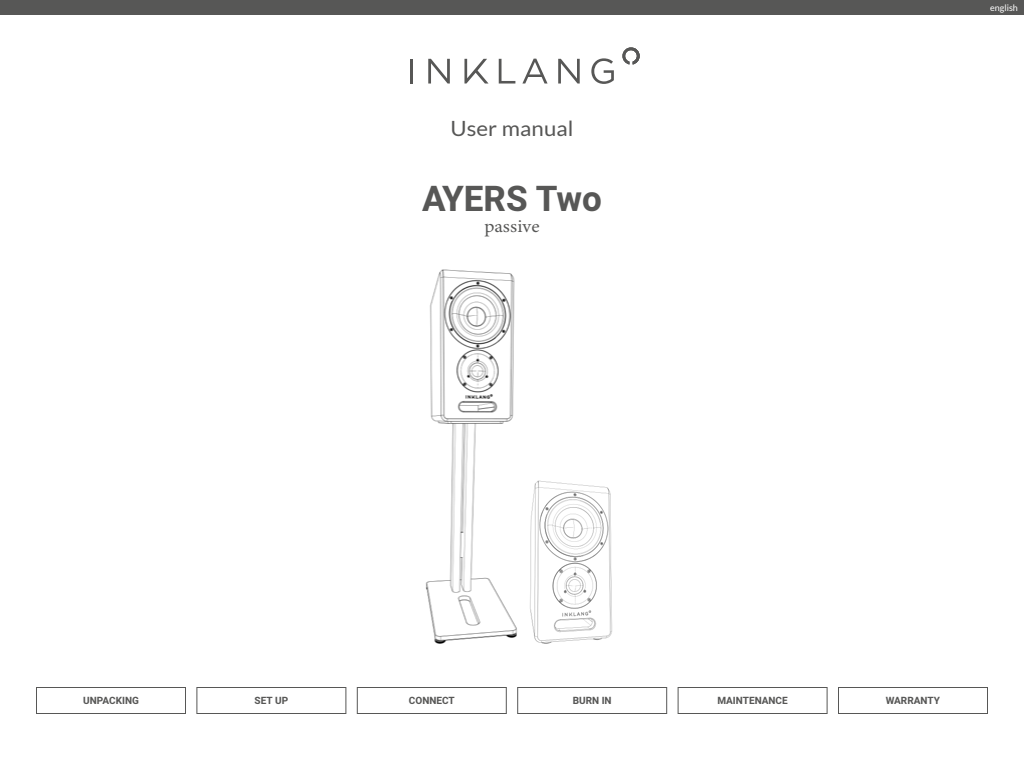
<style>
.page{position:relative;width:1024px;height:768px;background:#fff}
.page>*{position:absolute;margin:0;border:0;box-sizing:border-box;transform-origin:0 0}
.t1{font:700 35px "Heebo";color:#575756}
.t2{font:21px "Lato";letter-spacing:.005em;color:#575756;scale:1.06 1}
.t3{font:18px "Minion Variable Concept";letter-spacing:.005em;color:#575756;scale:1.06 1}
.t4{font:700 10px "Heebo";color:#575756}
.t5{font:9px "Lato";color:#fff}
</style>
<div class="page">
<img style="left:425px;top:269px;width:92px;height:375px">
<img style="left:530px;top:480px;width:82px;height:164px">
<hr style="left:410px;top:59px;width:3px;height:25px;background:#575756">
<svg style="left:428px;top:59px;width:22px;height:25px"></svg>
<svg style="left:499px;top:59px;width:16px;height:25px"></svg>
<svg style="left:522px;top:59px;width:26px;height:25px"></svg>
<svg style="left:591px;top:58px;width:23px;height:26px"></svg>
<svg style="left:464px;top:59px;width:25px;height:25px"></svg>
<svg style="left:558px;top:59px;width:22px;height:25px"></svg>
<svg style="left:622px;top:47px;width:18px;height:17px"></svg>
<div style="left:0;top:0;width:1024px;height:15px;background:#575756"></div>
<div style="left:357px;top:687px;width:150px;height:27px;border:1px solid #575756"></div>
<div style="left:517px;top:687px;width:150px;height:27px;border:1px solid #575756"></div>
<div style="left:678px;top:687px;width:150px;height:27px;border:1px solid #575756"></div>
<div style="left:838px;top:687px;width:150px;height:27px;border:1px solid #575756"></div>
<div style="left:36px;top:687px;width:150px;height:27px;border:1px solid #575756"></div>
<div style="left:196px;top:687px;width:150px;height:27px;border:1px solid #575756"></div>
<h2 class="t2" style="left:450px;top:116px;width:118px">User manual</h2>
<h1 class="t1" style="left:422px;top:174px;width:181px">AYERS Two</h1>
<h3 class="t3" style="left:484px;top:213px;width:54px">passive</h3>
<p class="t5" style="left:990px;top:3px;width:29px">english</p>
<p class="t4" style="left:83px;top:694px;width:57px">UNPACKING</p>
<p class="t4" style="left:255px;top:694px;width:35px">SET UP</p>
<p class="t4" style="left:409px;top:694px;width:47px">CONNECT</p>
<p class="t4" style="left:573px;top:694px;width:40px">BURN IN</p>
<p class="t4" style="left:717px;top:694px;width:72px">MAINTENANCE</p>
<p class="t4" style="left:886px;top:694px;width:56px">WARRANTY</p>
</div>
